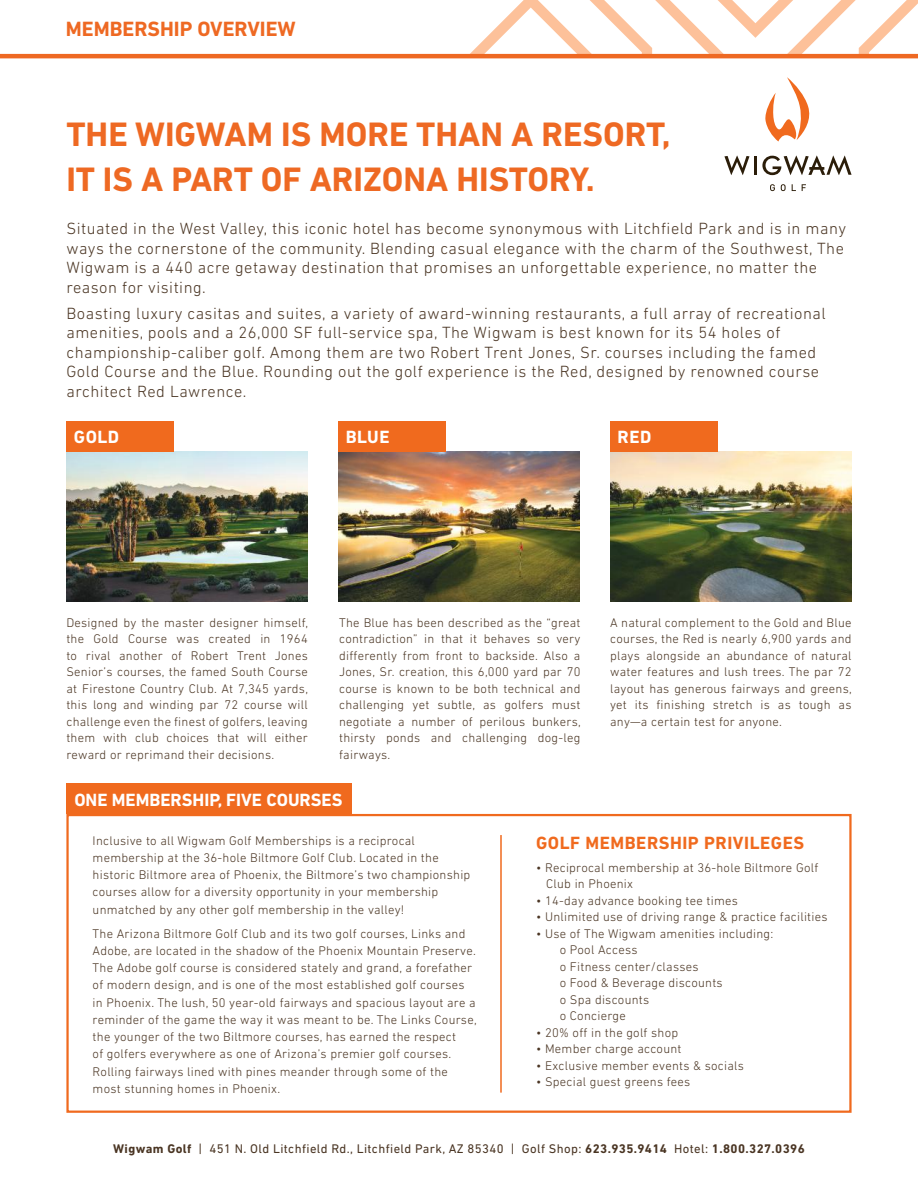
<style>
.page{position:relative;width:918px;height:1188px;background:#fff}
.page>*{position:absolute;margin:0;border:0;box-sizing:border-box;transform-origin:0 0}
.t1{font:700 34.5px/45px "DIN Next LT Pro";color:#ee6923}
.t2{font:700 21px "DIN Next LT Pro";color:#ee6923}
.t3{font:700 18px "DIN Next LT Pro";color:#fff}
.t4{font:700 18px "DIN Next LT Pro";letter-spacing:.03em;color:#f06a1e}
.t5{font:300 16.5px/19.5px "DIN Next LT Pro";letter-spacing:.03em;color:#4a3523}
.t6{font:300 12.75px/16.5px "DIN Next LT Pro";letter-spacing:.02em;color:#4a3523}
.t7{font:12.75px "DIN Next LT Pro";letter-spacing:.03em;color:#4a3523}
.s1{font-weight:700}
</style>
<div class="page">
<svg style="left:765px;top:77px;width:45px;height:65px"></svg>
<svg style="left:724px;top:156px;width:25px;height:19px"></svg>
<hr style="left:754px;top:156px;width:3px;height:19px;background:#2b1d09">
<svg style="left:762px;top:156px;width:90px;height:19px"></svg>
<svg style="left:770px;top:184px;width:5px;height:7px"></svg>
<svg style="left:781px;top:184px;width:5px;height:7px"></svg>
<svg style="left:802px;top:184px;width:4px;height:7px"></svg>
<svg style="left:470px;top:0;width:448px;height:54px"></svg>
<img style="left:66px;top:451px;width:242px;height:151px">
<div style="left:66px;top:421px;width:108px;height:30px;background:#f06a1e"></div>
<img style="left:338px;top:451px;width:242px;height:151px">
<div style="left:338px;top:421px;width:108px;height:30px;background:#f06a1e"></div>
<img style="left:610px;top:451px;width:242px;height:151px">
<div style="left:610px;top:421px;width:108px;height:30px;background:#f06a1e"></div>
<div style="left:66px;top:814px;width:786px;height:299px;border:2px solid #f06a1e"></div>
<hr style="left:0;top:54px;width:918px;height:4px;background:#ee6923">
<div style="left:66px;top:784px;width:286px;height:30px;background:#f06a1e"></div>
<hr style="left:500px;top:835px;width:2px;height:258px;background:#f06a1e">
<h2 class="t2" style="left:66px;top:17px;width:231px">MEMBERSHIP OVERVIEW</h2>
<h1 class="t1" style="left:66px;top:112px;width:606px">THE WIGWAM IS MORE THAN A RESORT,<br>IT IS A PART OF ARIZONA HISTORY.</h1>
<p class="t5" style="left:66px;top:219px;width:781px">Situated in the West Valley, this iconic hotel has become synonymous with Litchfield Park and is in many ways the cornerstone of the community. Blending casual elegance with the charm of the Southwest, The Wigwam is a 440 acre getaway destination that promises an unforgettable experience, no matter the reason for visiting.</p>
<p class="t5" style="left:66px;top:303px;width:761px">Boasting luxury casitas and suites, a variety of award-winning restaurants, a full array of recreational amenities, pools and a 26,000 SF full-service spa, The Wigwam is best known for its 54 holes of championship-caliber golf. Among them are two Robert Trent Jones, Sr. courses including the famed Gold Course and the Blue. Rounding out the golf experience is the Red, designed by renowned course architect Red Lawrence.</p>
<h3 class="t3" style="left:74px;top:426px;width:47px">GOLD</h3>
<h3 class="t3" style="left:346px;top:426px;width:45px">BLUE</h3>
<h3 class="t3" style="left:618px;top:426px;width:35px">RED</h3>
<p class="t6" style="left:66px;top:614px;width:243px;text-align:justify">Designed by the master designer himself, the Gold Course was created in 1964 to rival another of Robert Trent Jones Senior’s courses, the famed South Course at Firestone Country Club. At 7,345 yards, this long and winding par 72 course will challenge even the finest of golfers, leaving them with club choices that will either reward or reprimand their decisions.</p>
<p class="t6" style="left:339px;top:614px;width:243px;text-align:justify">The Blue has been described as the “great contradiction” in that it behaves so very differently from front to backside. Also a Jones, Sr. creation, this 6,000 yard par 70 course is known to be both technical and challenging yet subtle, as golfers must negotiate a number of perilous bunkers, thirsty ponds and challenging dog-leg fairways.</p>
<h3 class="t3" style="left:74px;top:790px;width:270px">ONE MEMBERSHIP, FIVE COURSES</h3>
<p class="t6" style="left:610px;top:614px;width:243px;text-align:justify">A natural complement to the Gold and Blue courses, the Red is nearly 6,900 yards and plays alongside an abundance of natural water features and lush trees. The par 72 layout has generous fairways and greens, yet its finishing stretch is as tough as any—a certain test for anyone.</p>
<p class="t6" style="left:93px;top:832px;width:379px;line-height:17.2px">Inclusive to all Wigwam Golf Memberships is a reciprocal membership at the 36-hole Biltmore Golf Club. Located in the historic Biltmore area of Phoenix, the Biltmore’s two championship courses allow for a diversity opportunity in your membership unmatched by any other golf membership in the valley!</p>
<p class="t6" style="left:93px;top:925px;width:386px;line-height:17.2px">The Arizona Biltmore Golf Club and its two golf courses, Links and Adobe, are located in the shadow of the Phoenix Mountain Preserve.<br>The Adobe golf course is considered stately and grand, a forefather of modern design, and is one of the most established golf courses in Phoenix. The lush, 50 year-old fairways and spacious layout are a reminder of the game the way it was meant to be. The Links Course, the younger of the two Biltmore courses, has earned the respect<br>of golfers everywhere as one of Arizona’s premier golf courses.<br>Rolling fairways lined with pines meander through some of the most stunning homes in Phoenix.</p>
<h3 class="t4" style="left:536px;top:832px;width:270px">GOLF MEMBERSHIP PRIVILEGES</h3>
<p class="t6" style="left:546px;top:859px;width:274px;text-indent:-10px">• Reciprocal membership at 36-hole Biltmore Golf<br>Club in Phoenix</p>
<p class="t6" style="left:536px;top:892px;width:203px">• 14-day advance booking tee times</p>
<p class="t6" style="left:536px;top:909px;width:293px">• Unlimited use of driving range &amp; practice facilities</p>
<p class="t6" style="left:560px;top:925px;width:215px;text-indent:-24px">• Use of The Wigwam amenities including: o Pool Access<br>o Fitness center/classes<br>o Food &amp; Beverage discounts<br>o Spa discounts<br>o Concierge</p>
<p class="t6" style="left:536px;top:1024px;width:144px">• 20% off in the golf shop</p>
<p class="t6" style="left:536px;top:1041px;width:147px">• Member charge account</p>
<p class="t6" style="left:536px;top:1057px;width:209px">• Exclusive member events &amp; socials</p>
<p class="t6" style="left:536px;top:1074px;width:156px">• Special guest greens fees</p>
<p class="t7" style="left:113px;top:1141px;width:693px"><span class="s1">Wigwam Golf</span> | 451 N. Old Litchfield Rd., Litchfield Park, AZ 85340 | Golf Shop: <span class="s1">623.935.9414</span> Hotel: <span class="s1">1.800.327.0396</span></p>
</div>
